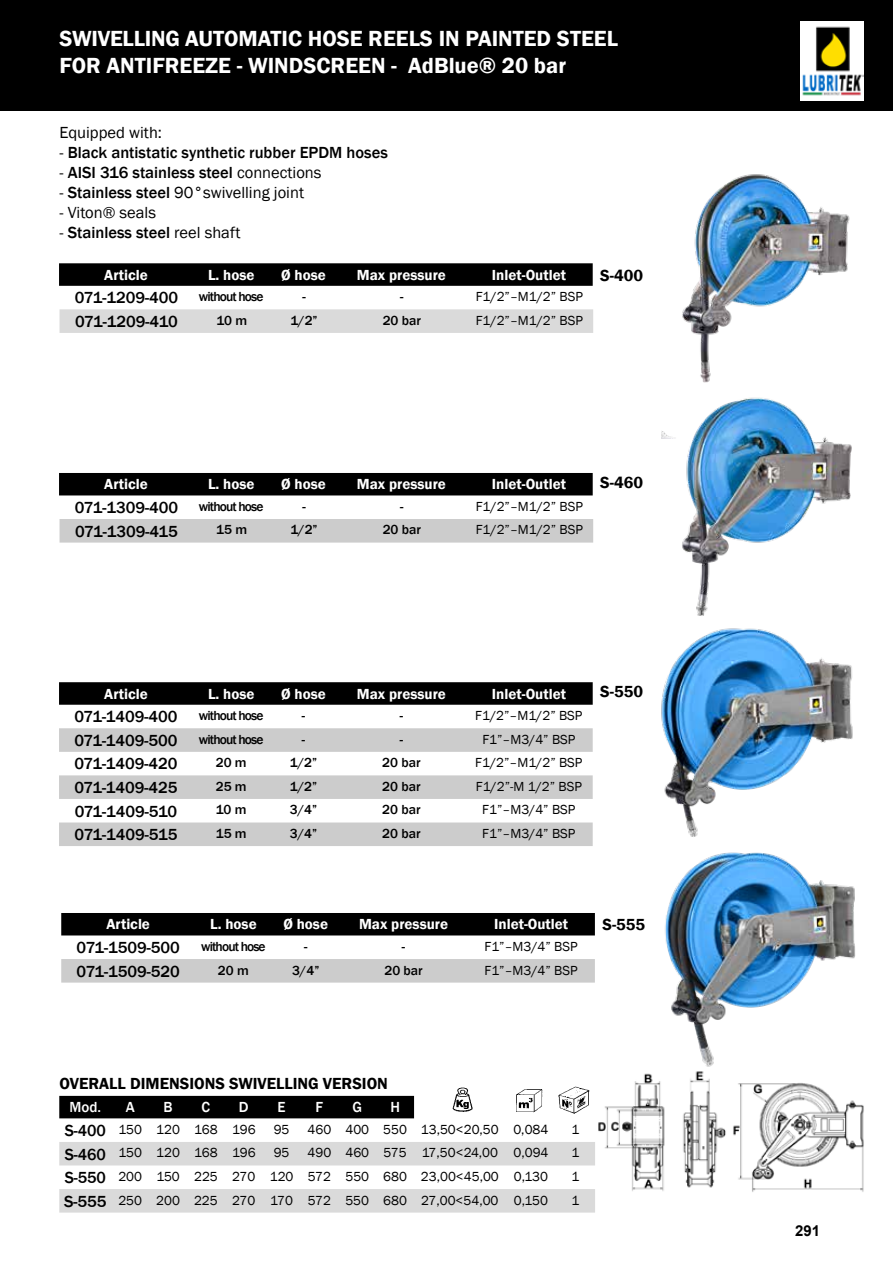
<style>
.page{position:relative;width:893px;height:1263px;background:#fff}
.page>*{position:absolute;margin:0;border:0;box-sizing:border-box;transform-origin:0 0}
.t1{font:600 22.5px/27px "Franklin Gothic";color:#fff}
.t2{font:500 16.5px "Franklin Gothic";color:#000}
.t3{font:16.5px "Franklin Gothic";color:#000}
.t4{font:600 16.5px "Franklin Gothic";color:#000}
.t5{font:600 15px "Franklin Gothic";color:#fff}
.t6{font:500 15px "Franklin Gothic";color:#fff}
.t7{font:700 15px "Arial";color:#000}
.t8{font:13.5px "Franklin Gothic";color:#000}
.t9{font:500 13.5px/23.5px "Franklin Gothic";letter-spacing:-.065em;color:#000}
.s1{font-weight:400}
.s2{font-weight:500}
.s3{font-weight:500;font-size:16.5px}
</style>
<div class="page">
<div style="left:0;top:0;width:893px;height:111px;background:#000"></div>
<svg style="left:800px;top:21px;width:64px;height:80px"></svg>
<img style="left:800px;top:21px;width:63px;height:79px">
<img style="left:662px;top:174px;width:188px;height:265px">
<img style="left:664px;top:359px;width:188px;height:199px">
<img style="left:661px;top:558px;width:192px;height:226px">
<img style="left:598px;top:1073px;width:266px;height:119px">
<img style="left:558px;top:1086px;width:32px;height:28px">
<img style="left:516px;top:1089px;width:27px;height:24px">
<img style="left:452px;top:1087px;width:21px;height:25px">
<div style="left:59px;top:1096px;width:355px;height:22px;background:#000"></div>
<svg style="left:59px;top:1142px;width:536px;height:70px"></svg>
<img style="left:654px;top:784px;width:202px;height:304px">
<svg style="left:59px;top:728px;width:534px;height:118px;fill:#ccc"></svg>
<div style="left:61px;top:959px;width:534px;height:23px;background:#ccc"></div>
<div style="left:60px;top:309px;width:533px;height:24px;background:#dadada"></div>
<div style="left:60px;top:519px;width:533px;height:24px;background:#ccc"></div>
<svg style="left:59px;top:682px;width:534px;height:23px;background:#050505"></svg>
<div style="left:61px;top:913px;width:534px;height:22px;background:#000"></div>
<svg style="left:59px;top:263px;width:534px;height:23px;background:#050505"></svg>
<div style="left:59px;top:473px;width:534px;height:22px;background:#000"></div>
<h1 class="t1" style="left:60px;top:25px;width:560px">SWIVELLING AUTOMATIC HOSE REELS IN PAINTED STEEL<br>FOR ANTIFREEZE - WINDSCREEN - AdBlue® 20 bar</h1>
<p class="t3" style="left:60px;top:123px;width:104px">Equipped with:</p>
<p class="t2" style="left:60px;top:143px;width:330px"><span class="s1">-</span> Black antistatic synthetic rubber EPDM hoses</p>
<p class="t2" style="left:60px;top:162px;width:264px"><span class="s1">-</span> AISI 316 stainless steel <span class="s1">connections</span></p>
<p class="t3" style="left:60px;top:182px;width:246px">- <span class="s2">Stainless steel</span> 90°swivelling joint</p>
<p class="t3" style="left:60px;top:202px;width:98px">- Viton® seals</p>
<p class="t2" style="left:60px;top:222px;width:182px"><span class="s1">-</span> Stainless steel <span class="s1">reel shaft</span></p>
<p class="t5" style="left:104px;top:266px;width:45px">Article</p>
<p class="t5" style="left:208px;top:266px;width:48px">L. hose</p>
<p class="t5" style="left:281px;top:266px;width:46px">Ø hose</p>
<p class="t5" style="left:357px;top:266px;width:91px">Max pressure</p>
<p class="t5" style="left:492px;top:266px;width:75px">Inlet-Outlet</p>
<p class="t9" style="left:199px;top:285px;width:66px">without hose</p>
<p class="t2" style="left:75px;top:288px;width:105px">071-1209-400</p>
<p class="t9" style="left:302px;top:285px;width:5px">-</p>
<p class="t9" style="left:400px;top:285px;width:5px">-</p>
<p class="t8" style="left:476px;top:288px;width:109px">F1/2”–M1/2” BSP</p>
<p class="t2" style="left:75px;top:311px;width:104px">071-1209-410</p>
<p class="t9" style="left:216px;top:309px;width:32px">10 m</p>
<p class="t9" style="left:290px;top:309px;width:29px">1/2”</p>
<p class="t9" style="left:383px;top:309px;width:40px">20 bar</p>
<p class="t8" style="left:476px;top:312px;width:109px">F1/2”–M1/2” BSP</p>
<p class="t4" style="left:600px;top:265px;width:44px">S-400</p>
<p class="t5" style="left:104px;top:475px;width:45px">Article</p>
<p class="t5" style="left:208px;top:475px;width:48px">L. hose</p>
<p class="t5" style="left:281px;top:475px;width:46px">Ø hose</p>
<p class="t5" style="left:357px;top:475px;width:91px">Max pressure</p>
<p class="t5" style="left:492px;top:475px;width:75px">Inlet-Outlet</p>
<p class="t9" style="left:199px;top:495px;width:66px">without hose</p>
<p class="t2" style="left:75px;top:497px;width:105px">071-1309-400</p>
<p class="t9" style="left:302px;top:495px;width:5px">-</p>
<p class="t9" style="left:400px;top:495px;width:5px">-</p>
<p class="t8" style="left:476px;top:498px;width:109px">F1/2”–M1/2” BSP</p>
<p class="t2" style="left:75px;top:521px;width:104px">071-1309-415</p>
<p class="t9" style="left:216px;top:518px;width:32px">15 m</p>
<p class="t9" style="left:290px;top:518px;width:29px">1/2”</p>
<p class="t9" style="left:383px;top:518px;width:40px">20 bar</p>
<p class="t8" style="left:476px;top:522px;width:109px">F1/2”–M1/2” BSP</p>
<p class="t4" style="left:600px;top:472px;width:44px">S-460</p>
<p class="t5" style="left:104px;top:684px;width:45px">Article</p>
<p class="t5" style="left:208px;top:684px;width:48px">L. hose</p>
<p class="t5" style="left:281px;top:684px;width:46px">Ø hose</p>
<p class="t5" style="left:357px;top:684px;width:91px">Max pressure</p>
<p class="t5" style="left:492px;top:684px;width:75px">Inlet-Outlet</p>
<p class="t9" style="left:199px;top:704px;width:66px">without hose without hose</p>
<p class="t2" style="left:74px;top:706px;width:105px">071-1409-400</p>
<p class="t9" style="left:302px;top:704px;width:5px">-</p>
<p class="t9" style="left:400px;top:704px;width:5px">-</p>
<p class="t8" style="left:475px;top:707px;width:109px">F1/2”–M1/2” BSP</p>
<p class="t2" style="left:74px;top:730px;width:105px">071-1409-500</p>
<p class="t9" style="left:302px;top:728px;width:5px">-</p>
<p class="t9" style="left:400px;top:728px;width:5px">-</p>
<p class="t8" style="left:482px;top:731px;width:95px">F1”–M3/4” BSP</p>
<p class="t2" style="left:74px;top:754px;width:105px">071-1409-420</p>
<p class="t9" style="left:216px;top:751px;width:32px">20 m</p>
<p class="t9" style="left:290px;top:751px;width:29px">1/2”</p>
<p class="t9" style="left:382px;top:751px;width:40px">20 bar</p>
<p class="t8" style="left:475px;top:754px;width:109px">F1/2”–M1/2” BSP</p>
<p class="t2" style="left:74px;top:777px;width:105px">071-1409-425</p>
<p class="t9" style="left:216px;top:775px;width:32px">25 m</p>
<p class="t9" style="left:290px;top:775px;width:29px">1/2”</p>
<p class="t9" style="left:382px;top:775px;width:40px">20 bar</p>
<p class="t8" style="left:476px;top:778px;width:108px">F1/2”-M 1/2” BSP</p>
<p class="t2" style="left:75px;top:801px;width:104px">071-1409-510</p>
<p class="t9" style="left:216px;top:798px;width:32px">10 m</p>
<p class="t9" style="left:290px;top:798px;width:29px">3/4”</p>
<p class="t9" style="left:382px;top:798px;width:40px">20 bar</p>
<p class="t8" style="left:482px;top:801px;width:95px">F1”–M3/4” BSP</p>
<p class="t2" style="left:75px;top:824px;width:104px">071-1409-515</p>
<p class="t9" style="left:216px;top:822px;width:32px">15 m</p>
<p class="t9" style="left:290px;top:822px;width:29px">3/4”</p>
<p class="t9" style="left:382px;top:822px;width:40px">20 bar</p>
<p class="t8" style="left:482px;top:825px;width:95px">F1”–M3/4” BSP</p>
<p class="t4" style="left:600px;top:682px;width:44px">S-550</p>
<p class="t5" style="left:106px;top:915px;width:45px">Article</p>
<p class="t5" style="left:210px;top:915px;width:48px">L. hose</p>
<p class="t5" style="left:283px;top:915px;width:46px">Ø hose</p>
<p class="t5" style="left:359px;top:915px;width:91px">Max pressure</p>
<p class="t5" style="left:494px;top:915px;width:75px">Inlet-Outlet</p>
<p class="t9" style="left:201px;top:935px;width:66px">without hose</p>
<p class="t2" style="left:77px;top:937px;width:105px">071-1509-500</p>
<p class="t9" style="left:304px;top:935px;width:5px">-</p>
<p class="t9" style="left:402px;top:935px;width:5px">-</p>
<p class="t8" style="left:484px;top:938px;width:95px">F1”–M3/4” BSP</p>
<p class="t2" style="left:77px;top:961px;width:105px">071-1509-520</p>
<p class="t9" style="left:218px;top:958px;width:32px">20 m</p>
<p class="t9" style="left:292px;top:958px;width:29px">3/4”</p>
<p class="t9" style="left:384px;top:958px;width:40px">20 bar</p>
<p class="t8" style="left:484px;top:962px;width:95px">F1”–M3/4” BSP</p>
<p class="t4" style="left:602px;top:914px;width:44px">S-555</p>
<p class="t4" style="left:60px;top:1073px;width:330px">OVERALL DIMENSIONS SWIVELLING VERSION</p>
<p class="t6" style="left:70px;top:1098px;width:33px">Mod.</p>
<p class="t6" style="left:126px;top:1098px;width:11px">A</p>
<p class="t6" style="left:164px;top:1098px;width:11px">B</p>
<p class="t6" style="left:202px;top:1098px;width:10px">C</p>
<p class="t6" style="left:239px;top:1098px;width:11px">D</p>
<p class="t6" style="left:278px;top:1098px;width:10px">E</p>
<p class="t6" style="left:316px;top:1098px;width:9px">F</p>
<p class="t6" style="left:352px;top:1098px;width:11px">G</p>
<p class="t6" style="left:390px;top:1098px;width:11px">H</p>
<p class="t8" style="left:65px;top:1121px;width:192px"><span class="s3">S-400</span> 150 120 168 196</p>
<p class="t8" style="left:274px;top:1121px;width:17px">95</p>
<p class="t8" style="left:308px;top:1121px;width:242px">460 400 550 13,50&lt;20,50 0,084</p>
<p class="t8" style="left:572px;top:1121px;width:9px">1</p>
<p class="t8" style="left:65px;top:1144px;width:192px"><span class="s3">S-460</span> 150 120 168 196</p>
<p class="t8" style="left:274px;top:1144px;width:17px">95</p>
<p class="t8" style="left:308px;top:1144px;width:242px">490 460 575 17,50&lt;24,00 0,094</p>
<p class="t8" style="left:572px;top:1144px;width:9px">1</p>
<p class="t8" style="left:65px;top:1168px;width:485px"><span class="s3">S-550</span> 200 150 225 270 120 572 550 680 23,00&lt;45,00 0,130</p>
<p class="t8" style="left:572px;top:1168px;width:9px">1</p>
<p class="t8" style="left:64px;top:1191px;width:485px"><span class="s3">S-555</span> 250 200 225 270 170 572 550 680 27,00&lt;54,00 0,150</p>
<p class="t8" style="left:572px;top:1191px;width:9px">1</p>
<p class="t7" style="left:795px;top:1220px;width:27px">291</p>
</div>
